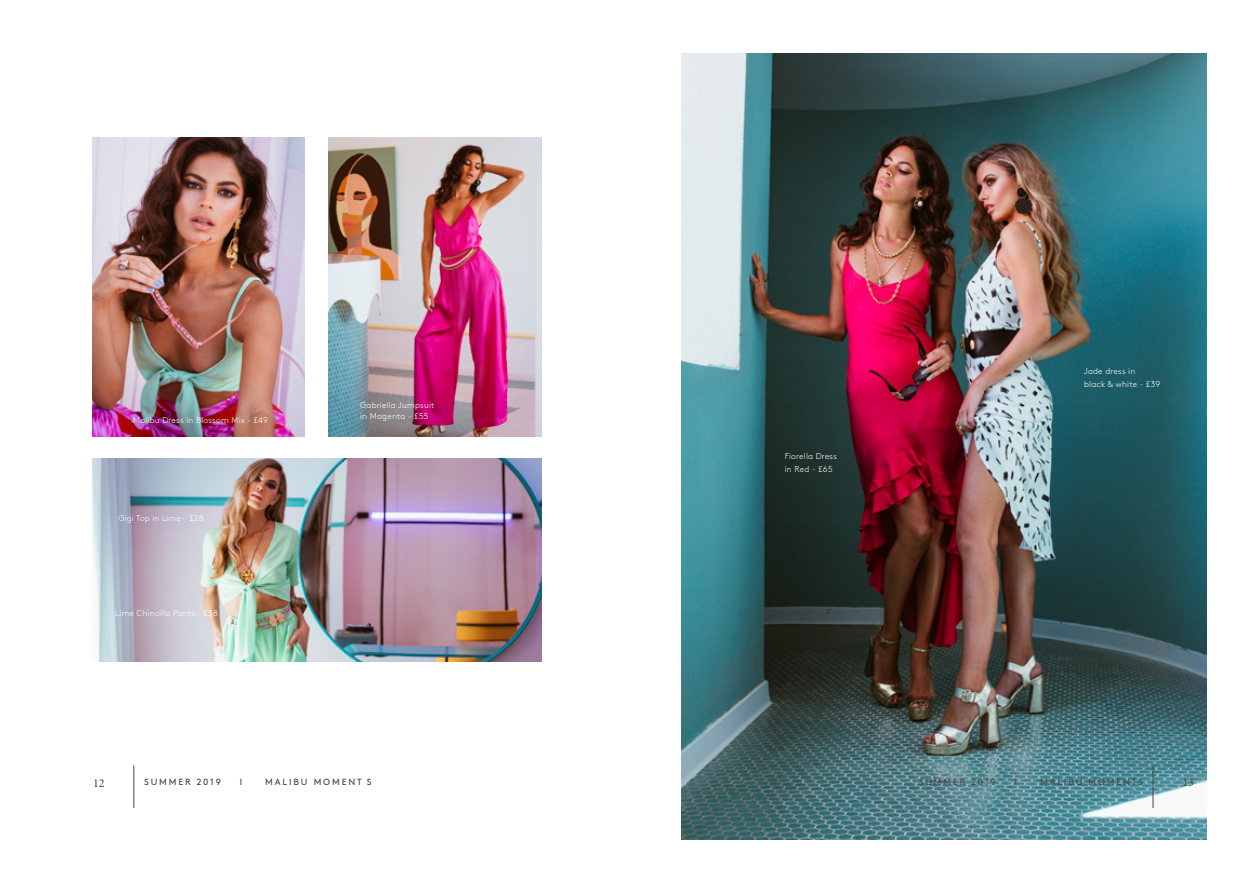
<style>
.page{position:relative;width:1259px;height:893px;background:#fff}
.page>*{position:absolute;margin:0;border:0;box-sizing:border-box;transform-origin:0 0}
.t1{font:12px "Minion Pro";color:#444}
.t2{font:9px "Brown";letter-spacing:.205em;color:#444}
.t3{font:300 8.4px/12.8px "Brown Std";letter-spacing:.025em;color:#fff}
</style>
<div class="page">
<img style="left:682px;top:54px;width:524px;height:785px">
<img style="left:92px;top:137px;width:213px;height:300px">
<img style="left:92px;top:459px;width:450px;height:202px">
<img style="left:329px;top:137px;width:213px;height:300px">
<hr style="left:1152px;top:765px;width:1px;height:43px;background:#444">
<hr style="left:133px;top:765px;width:1px;height:43px;background:#444">
<p class="t3" style="left:133px;top:414px;width:136px">Malibu Dress in Blossom Mix - £49</p>
<p class="t3" style="left:118px;top:512px;width:87px">Gigi Top in Lime- £28</p>
<p class="t3" style="left:115px;top:607px;width:104px">Lime Chincilla Pants- £38</p>
<p class="t3" style="left:360px;top:400px;width:76px;line-height:10.5px">Gabriella Jumpsuit in Magenta - £55</p>
<p class="t3" style="left:785px;top:450px;width:54px">Fiorella Dress in Red - £65</p>
<p class="t3" style="left:1084px;top:365px;width:78px">Jade dress in<br>black &amp; white - £39</p>
<h1 class="t1" style="left:93px;top:775px;width:13px">12</h1>
<p class="t2" style="left:144px;top:775px;width:78px">SUMMER 2019</p>
<p class="t2" style="left:240px;top:775px;width:4px">I</p>
<p class="t2" style="left:265px;top:775px;width:108px">MALIBU MOMENT S</p>
<p class="t2" style="left:919px;top:775px;width:78px">SUMMER 2019</p>
<p class="t2" style="left:1014px;top:775px;width:4px">I</p>
<p class="t2" style="left:1040px;top:775px;width:104px">MALIBU MOMENTS</p>
<h1 class="t1" style="left:1182px;top:774px;width:13px">13</h1>
</div>
